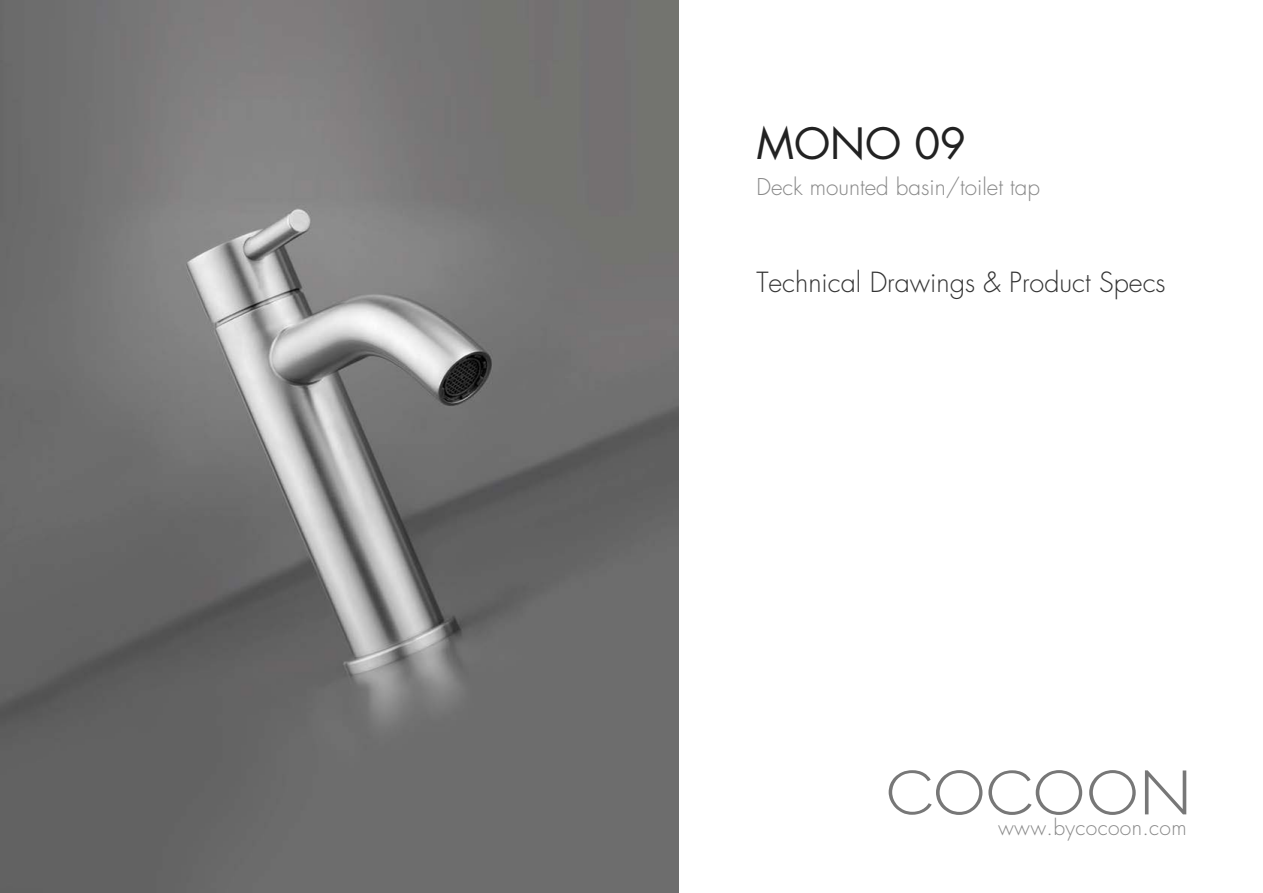
<style>
.page{position:relative;width:1263px;height:893px;background:#fff}
.page>*{position:absolute;margin:0;border:0;box-sizing:border-box;transform-origin:0 0}
.t1{font:42px "Futura Std";color:#222}
.t2{font:300 27px "Futura Std";color:#333}
.t3{font:300 22.5px "Futura Std";color:#888}
.t4{font:300 21px "Futura Std";letter-spacing:.015em;color:#888}
</style>
<div class="page">
<img style="left:0;top:0;width:678px;height:893px">
<svg style="left:889px;top:770px;width:93px;height:45px"></svg>
<svg style="left:988px;top:770px;width:94px;height:45px"></svg>
<svg style="left:1089px;top:770px;width:47px;height:45px"></svg>
<svg style="left:1145px;top:770px;width:41px;height:44px"></svg>
<h1 class="t1" style="left:756px;top:117px;width:211px">MONO 09</h1>
<p class="t3" style="left:756px;top:173px;width:285px">Deck mounted basin/toilet tap</p>
<p class="t2" style="left:756px;top:266px;width:411px">Technical Drawings &amp; Product Specs</p>
<p class="t4" style="left:998px;top:814px;width:190px">www.bycocoon.com</p>
</div>
